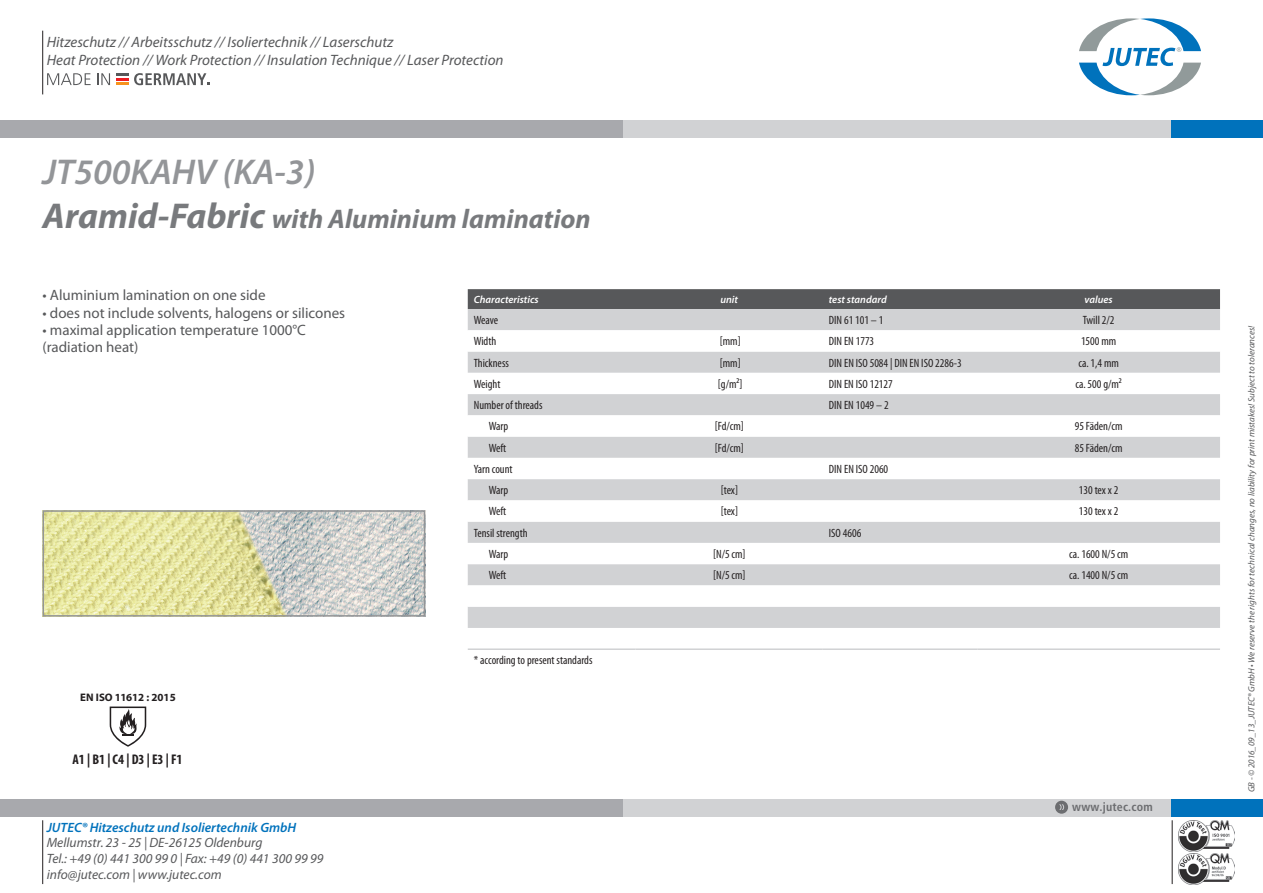
<style>
.page{position:relative;width:1263px;height:893px;background:#fff}
.page>*{position:absolute;margin:0;border:0;box-sizing:border-box;transform-origin:0 0}
.t1{font:italic 600 36px "Myriad Pro";color:#939598}
.t2{font:italic 700 27px "Myriad Pro";color:#787a7d}
.t3{font:italic 15px/18px "Myriad Pro";color:#57585a}
.t4{font:15px/17.2px "Myriad Pro";color:#57585a}
.t5{font:700 condensed 14.1px "Myriad Pro";color:#231f20}
.t6{font:italic 13.5px/15.8px "Myriad Pro";color:#57585a}
.t7{font:italic 600 13.5px "Myriad Pro";color:#0072bc}
.t8{font:condensed 12px "Myriad Pro";color:#231f20}
.t9{font:700 condensed 12px "Frutiger";letter-spacing:.015em;color:#6c6d70}
.t10{font:700 10.95px "Myriad Pro";color:#231f20}
.t11{font:italic 600 10.5px "Myriad Pro";color:#fff}
.t12{font:italic 9px "Myriad Pro";color:#57585a}
.s1{font-size:36px}
</style>
<div class="page">
<div style="left:0;top:121px;width:1263px;height:17px;background:#a8a9ad"></div>
<div style="left:623px;top:121px;width:560px;height:17px;background:#d1d2d4"></div>
<div style="left:1171px;top:121px;width:92px;height:17px;background:#0072bc"></div>
<div style="left:0;top:799px;width:1263px;height:17px;background:#a8a9ad"></div>
<div style="left:623px;top:799px;width:560px;height:17px;background:#d1d2d4"></div>
<div style="left:1171px;top:799px;width:92px;height:17px;background:#0072bc"></div>
<svg style="left:1079px;top:18px;width:122px;height:77px"></svg>
<svg style="left:1055px;top:801px;width:13px;height:13px"></svg>
<img style="left:1178px;top:820px;width:56px;height:31px">
<img style="left:1178px;top:854px;width:56px;height:30px">
<hr style="left:1172px;top:820px;width:1px;height:64px;background:#231f20">
<hr style="left:42px;top:820px;width:1px;height:64px;background:#231f20">
<hr style="left:42px;top:31px;width:1px;height:63px;background:#231f20">
<svg style="left:47px;top:73px;width:44px;height:12px"></svg>
<svg style="left:98px;top:73px;width:12px;height:12px"></svg>
<svg style="left:116px;top:73px;width:94px;height:12px"></svg>
<img style="left:46px;top:513px;width:376px;height:101px">
<div style="left:43px;top:510px;width:382px;height:107px;border:2px solid #939598"></div>
<div style="left:468px;top:289px;width:752px;height:20px;background:#57585a"></div>
<div style="left:468px;top:309px;width:752px;height:21px;background:#d1d2d4"></div>
<svg style="left:468px;top:352px;width:752px;height:276px;fill:#d1d2d4"></svg>
<hr style="left:468px;top:648px;width:168px;height:2px;background:#d1d2d4">
<hr style="left:636px;top:648px;width:187px;height:2px;background:#d1d2d4">
<hr style="left:823px;top:648px;width:154px;height:2px;background:#d1d2d4">
<hr style="left:977px;top:648px;width:243px;height:2px;background:#d1d2d4">
<svg style="left:110px;top:706px;width:36px;height:41px"></svg>
<p class="t3" style="left:47px;top:33px;width:458px">Hitzeschutz // Arbeitsschutz // Isoliertechnik // Laserschutz<br>Heat Protection // Work Protection // Insulation Technique // Laser Protection</p>
<h1 class="t1" style="left:43px;top:149px;width:274px">JT500KAHV (KA-3)</h1>
<h2 class="t2" style="left:43px;top:201px;width:550px"><span class="s1">Aramid-Fabric</span> with Aluminium lamination</h2>
<p class="t4" style="left:43px;top:286px;width:225px">• Aluminium lamination on one side</p>
<p class="t4" style="left:43px;top:304px;width:304px">• does not include solvents, halogens or silicones</p>
<p class="t4" style="left:43px;top:321px;width:265px">• maximal application temperature 1000°C (radiation heat)</p>
<p class="t10" style="left:80px;top:690px;width:97px">EN ISO 11612 : 2015</p>
<p class="t5" style="left:72px;top:750px;width:112px">A1 | B1 | C4 | D3 | E3 | F1</p>
<p class="t7" style="left:47px;top:818px;width:251px">JUTEC® Hitzeschutz und Isoliertechnik GmbH</p>
<p class="t6" style="left:47px;top:835px;width:278px">Mellumstr. 23 - 25 | DE-26125 Oldenburg<br>Tel.: +49 (0) 441 300 99 0 | Fax: +49 (0) 441 300 99 99 info@jutec.com | www.jutec.com</p>
<p class="t11" style="left:474px;top:293px;width:67px">Characteristics</p>
<p class="t11" style="left:720px;top:293px;width:19px">unit</p>
<p class="t11" style="left:829px;top:293px;width:59px">test standard</p>
<p class="t11" style="left:1084px;top:293px;width:30px">values</p>
<p class="t8" style="left:474px;top:313px;width:26px">Weave</p>
<p class="t8" style="left:829px;top:313px;width:56px">DIN 61 101 – 1</p>
<p class="t8" style="left:1083px;top:313px;width:33px">Twill 2/2</p>
<p class="t8" style="left:474px;top:334px;width:24px">Width</p>
<p class="t8" style="left:720px;top:334px;width:22px">[mm]</p>
<p class="t8" style="left:829px;top:334px;width:47px">DIN EN 1773</p>
<p class="t8" style="left:1081px;top:334px;width:37px">1500 mm</p>
<p class="t8" style="left:474px;top:355px;width:37px">Thickness</p>
<p class="t8" style="left:720px;top:355px;width:22px">[mm]</p>
<p class="t8" style="left:829px;top:355px;width:134px">DIN EN ISO 5084 | DIN EN ISO 2286-3</p>
<p class="t8" style="left:1078px;top:355px;width:42px">ca. 1,4 mm</p>
<p class="t8" style="left:474px;top:377px;width:28px">Weight</p>
<p class="t8" style="left:718px;top:377px;width:26px">[g/m²]</p>
<p class="t8" style="left:829px;top:377px;width:65px">DIN EN ISO 12127</p>
<p class="t8" style="left:1075px;top:377px;width:48px">ca. 500 g/m²</p>
<p class="t8" style="left:474px;top:398px;width:70px">Number of threads</p>
<p class="t8" style="left:829px;top:398px;width:61px">DIN EN 1049 – 2</p>
<p class="t8" style="left:489px;top:419px;width:21px">Warp</p>
<p class="t8" style="left:715px;top:419px;width:31px">[Fd/cm]</p>
<p class="t8" style="left:1075px;top:419px;width:49px">95 Fäden/cm</p>
<p class="t8" style="left:489px;top:440px;width:19px">Weft</p>
<p class="t8" style="left:715px;top:440px;width:31px">[Fd/cm]</p>
<p class="t8" style="left:1075px;top:441px;width:49px">85 Fäden/cm</p>
<p class="t8" style="left:474px;top:462px;width:40px">Yarn count</p>
<p class="t8" style="left:829px;top:462px;width:61px">DIN EN ISO 2060</p>
<p class="t8" style="left:489px;top:483px;width:21px">Warp</p>
<p class="t8" style="left:721px;top:483px;width:19px">[tex]</p>
<p class="t8" style="left:1079px;top:483px;width:41px">130 tex x 2</p>
<p class="t8" style="left:489px;top:504px;width:19px">Weft</p>
<p class="t8" style="left:721px;top:504px;width:19px">[tex]</p>
<p class="t8" style="left:1079px;top:504px;width:41px">130 tex x 2</p>
<p class="t8" style="left:474px;top:525px;width:55px">Tensil strength</p>
<p class="t8" style="left:829px;top:525px;width:34px">ISO 4606</p>
<p class="t8" style="left:489px;top:547px;width:21px">Warp</p>
<p class="t8" style="left:713px;top:547px;width:34px">[N/5 cm]</p>
<p class="t8" style="left:1069px;top:547px;width:61px">ca. 1600 N/5 cm</p>
<p class="t8" style="left:489px;top:568px;width:19px">Weft</p>
<p class="t8" style="left:713px;top:568px;width:34px">[N/5 cm]</p>
<p class="t8" style="left:1069px;top:568px;width:61px">ca. 1400 N/5 cm</p>
<p class="t8" style="left:474px;top:653px;width:120px">* according to present standards</p>
<p class="t9" style="left:1072px;top:799px;width:82px">www.jutec.com</p>
<p class="t12" style="left:1246px;top:792px;width:468px;rotate:-90deg">GB - © 2016_09_13_JUTEC® GmbH • We reserve the rights for technical changes, no liability for print mistakes! Subject to tolerances!</p>
</div>
